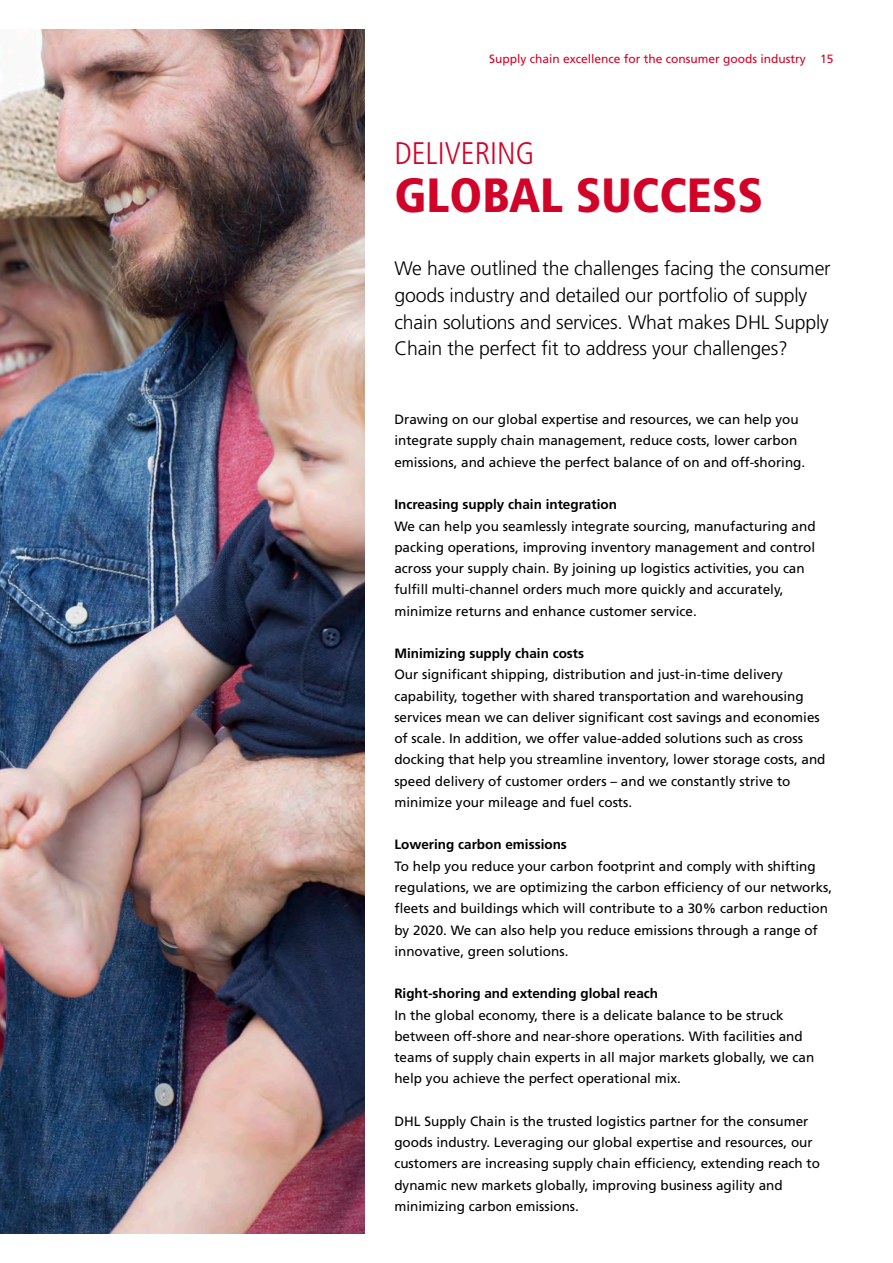
<style>
.page{position:relative;width:893px;height:1263px;background:#fff}
.page>*{position:absolute;margin:0;border:0;box-sizing:border-box;transform-origin:0 0}
.t1{font:900 condensed 48px "Frutiger LT Std";color:#d20328}
.t2{font:300 condensed 31.2px "Frutiger LT Std";color:#d20328}
.t3{font:300 19.5px/26.5px "Frutiger LT Std";letter-spacing:-.01em;color:#000}
.t4{font:13.5px/21.3px "Frutiger LT Std";color:#000}
.t5{font:700 13.5px "Frutiger LT Std";color:#000}
.t6{font:12px "Frutiger LT Std";color:#d20328}
</style>
<div class="page">
<img style="left:0;top:30px;width:365px;height:1203px">
<p class="t6" style="left:489px;top:51px;width:346px">Supply chain excellence for the consumer goods industry 15</p>
<h2 class="t2" style="left:394px;top:135px;width:141px">DELIVERING</h2>
<h1 class="t1" style="left:394px;top:166px;width:370px">GLOBAL SUCCESS</h1>
<h3 class="t3" style="left:394px;top:256px;width:438px">We have outlined the challenges facing the consumer goods industry and detailed our portfolio of supply chain solutions and services. What makes DHL Supply Chain the perfect fit to address your challenges?</h3>
<p class="t4" style="left:394px;top:409px;width:412px">Drawing on our global expertise and resources, we can help you integrate supply chain management, reduce costs, lower carbon emissions, and achieve the perfect balance of on and off-shoring.</p>
<p class="t5" style="left:394px;top:497px;width:224px">Increasing supply chain integration</p>
<p class="t4" style="left:394px;top:515px;width:423px">We can help you seamlessly integrate sourcing, manufacturing and packing operations, improving inventory management and control across your supply chain. By joining up logistics activities, you can fulfill multi-channel orders much more quickly and accurately, minimize returns and enhance customer service.</p>
<p class="t5" style="left:394px;top:645px;width:191px">Minimizing supply chain costs</p>
<p class="t4" style="left:394px;top:664px;width:433px">Our significant shipping, distribution and just-in-time delivery capability, together with shared transportation and warehousing services mean we can deliver significant cost savings and economies of scale. In addition, we offer value-added solutions such as cross docking that help you streamline inventory, lower storage costs, and speed delivery of customer orders – and we constantly strive to minimize your mileage and fuel costs.</p>
<p class="t5" style="left:394px;top:837px;width:174px">Lowering carbon emissions</p>
<p class="t4" style="left:394px;top:855px;width:439px">To help you reduce your carbon footprint and comply with shifting regulations, we are optimizing the carbon efficiency of our networks, fleets and buildings which will contribute to a 30% carbon reduction by 2020. We can also help you reduce emissions through a range of innovative, green solutions.</p>
<p class="t5" style="left:394px;top:986px;width:265px">Right-shoring and extending global reach</p>
<p class="t4" style="left:394px;top:1004px;width:421px">In the global economy, there is a delicate balance to be struck between off-shore and near-shore operations. With facilities and teams of supply chain experts in all major markets globally, we can help you achieve the perfect operational mix.</p>
<p class="t4" style="left:394px;top:1111px;width:427px">DHL Supply Chain is the trusted logistics partner for the consumer goods industry. Leveraging our global expertise and resources, our customers are increasing supply chain efficiency, extending reach to dynamic new markets globally, improving business agility and minimizing carbon emissions.</p>
</div>
